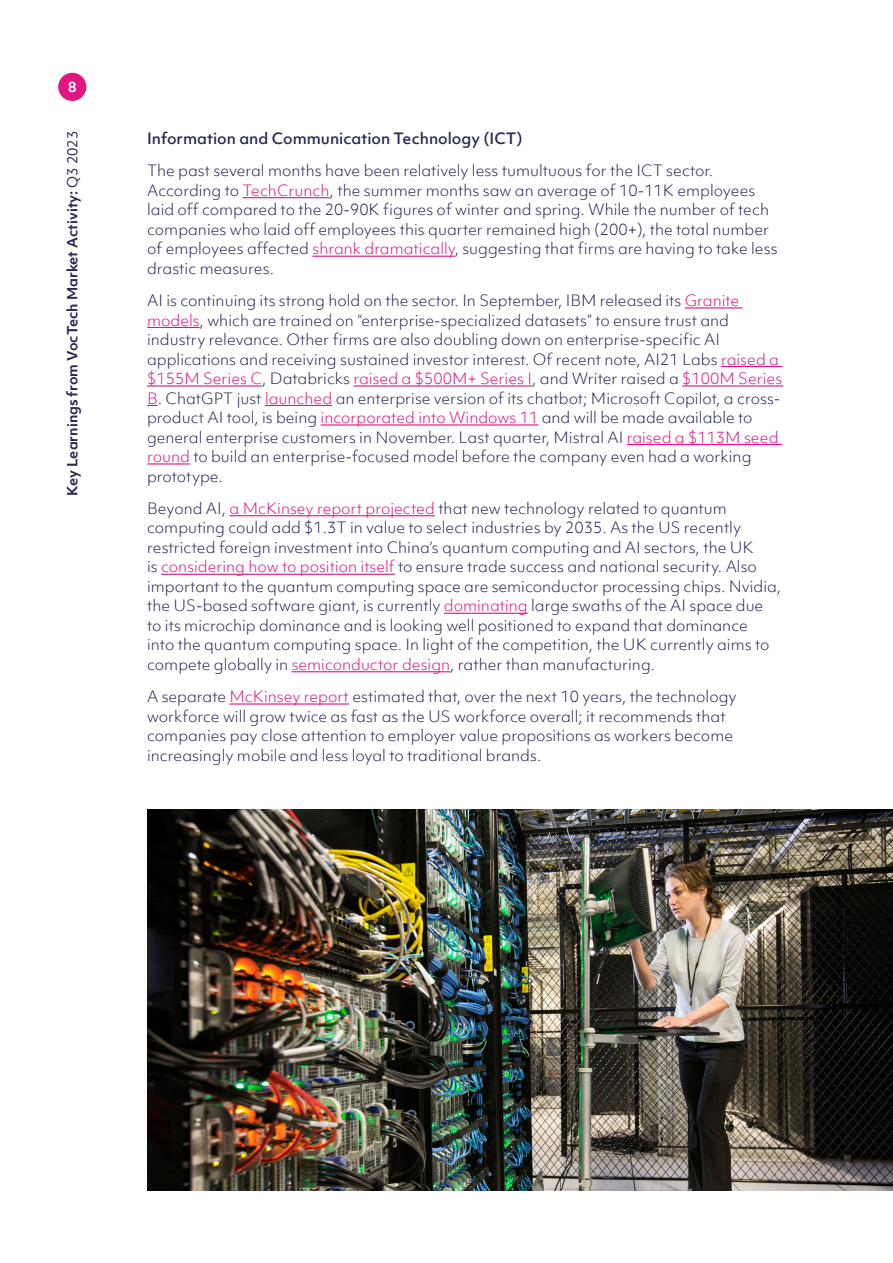
<style>
.page{position:relative;width:893px;height:1263px;background:#fff}
.page>*{position:absolute;margin:0;border:0;box-sizing:border-box;transform-origin:0 0}
.Body_copy{font:300 15px/19.5px "Objektiv Mk 1";color:#292954}
.Body_copy-2{font:500 15px "Objektiv Mk 1";color:#292954}
.t1{font:700 13.5px "Objektiv Mk 1";color:#292954}
.t2{font:700 13.5px "Objektiv Mk 1";color:#fff}
.s1{font-weight:400}
.s2{color:#de1782}
</style>
<div class="page">
<div style="left:58px;top:73px;width:28px;height:28px;background:#de1782;border-radius:50%"></div>
<hr style="left:243px;top:197px;width:87px;height:1px;background:#de1782">
<hr style="left:312px;top:256px;width:143px;height:1px;background:#de1782">
<hr style="left:685px;top:307px;width:58px;height:1px;background:#de1782">
<hr style="left:147px;top:327px;width:53px;height:1px;background:#de1782">
<hr style="left:721px;top:366px;width:61px;height:1px;background:#de1782">
<hr style="left:147px;top:385px;width:115px;height:1px;background:#de1782">
<hr style="left:353px;top:385px;width:179px;height:1px;background:#de1782">
<hr style="left:682px;top:385px;width:101px;height:1px;background:#de1782">
<hr style="left:265px;top:405px;width:67px;height:1px;background:#de1782">
<hr style="left:321px;top:424px;width:217px;height:1px;background:#de1782">
<hr style="left:627px;top:444px;width:155px;height:1px;background:#de1782">
<hr style="left:147px;top:463px;width:43px;height:1px;background:#de1782">
<hr style="left:230px;top:515px;width:205px;height:1px;background:#de1782">
<hr style="left:161px;top:574px;width:234px;height:1px;background:#de1782">
<hr style="left:444px;top:613px;width:84px;height:1px;background:#de1782">
<hr style="left:292px;top:671px;width:158px;height:1px;background:#de1782">
<hr style="left:230px;top:703px;width:119px;height:2px;background:#de1782">
<img style="left:147px;top:809px;width:746px;height:382px">
<p class="t2" style="left:68px;top:78px;width:10px">8</p>
<p class="t1" style="left:63px;top:496px;width:367px;rotate:-90deg">Key Learnings from VocTech Market Activity: <span class="s1">Q3 2023</span></p>
<p class="Body_copy-2" style="left:147px;top:128px;width:377px">Information and Communication Technology (ICT)</p>
<p class="Body_copy" style="left:147px;top:161px;width:632px">The past several months have been relatively less tumultuous for the ICT sector.<br>According to <span class="s2">TechCrunch</span>, the summer months saw an average of 10-11K employees laid off compared to the 20-90K figures of winter and spring. While the number of tech companies who laid off employees this quarter remained high (200+), the total number of employees affected <span class="s2">shrank dramatically</span>, suggesting that firms are having to take less drastic measures.</p>
<p class="Body_copy" style="left:147px;top:291px;width:637px">AI is continuing its strong hold on the sector. In September, IBM released its <span class="s2">Granite models</span>, which are trained on “enterprise-specialized datasets” to ensure trust and industry relevance. Other firms are also doubling down on enterprise-specific AI applications and receiving sustained investor interest. Of recent note, AI21 Labs <span class="s2">raised a $155M Series C</span>, Databricks <span class="s2">raised a $500M+ Series I</span>, and Writer raised a <span class="s2">$100M Series B</span>. ChatGPT just <span class="s2">launched</span> an enterprise version of its chatbot; Microsoft Copilot, a cross&shy;product AI tool, is being <span class="s2">incorporated into Windows 11</span> and will be made available to general enterprise customers in November. Last quarter, Mistral AI <span class="s2">raised a $113M seed round</span> to build an enterprise-focused model before the company even had a working prototype.</p>
<p class="Body_copy" style="left:147px;top:498px;width:636px">Beyond AI, <span class="s2">a McKinsey report projected</span> that new technology related to quantum computing could add $1.3T in value to select industries by 2035. As the US recently restricted foreign investment into China’s quantum computing and AI sectors, the UK<br>is <span class="s2">considering how to position itself</span> to ensure trade success and national security. Also important to the quantum computing space are semiconductor processing chips. Nvidia, the US-based software giant, is currently <span class="s2">dominating</span> large swaths of the AI space due to its microchip dominance and is looking well positioned to expand that dominance<br>into the quantum computing space. In light of the competition, the UK currently aims to compete globally in <span class="s2">semiconductor design</span>, rather than manufacturing.</p>
<p class="Body_copy" style="left:147px;top:687px;width:591px">A separate <span class="s2">McKinsey report</span> estimated that, over the next 10 years, the technology workforce will grow twice as fast as the US workforce overall; it recommends that companies pay close attention to employer value propositions as workers become increasingly mobile and less loyal to traditional brands.</p>
</div>
